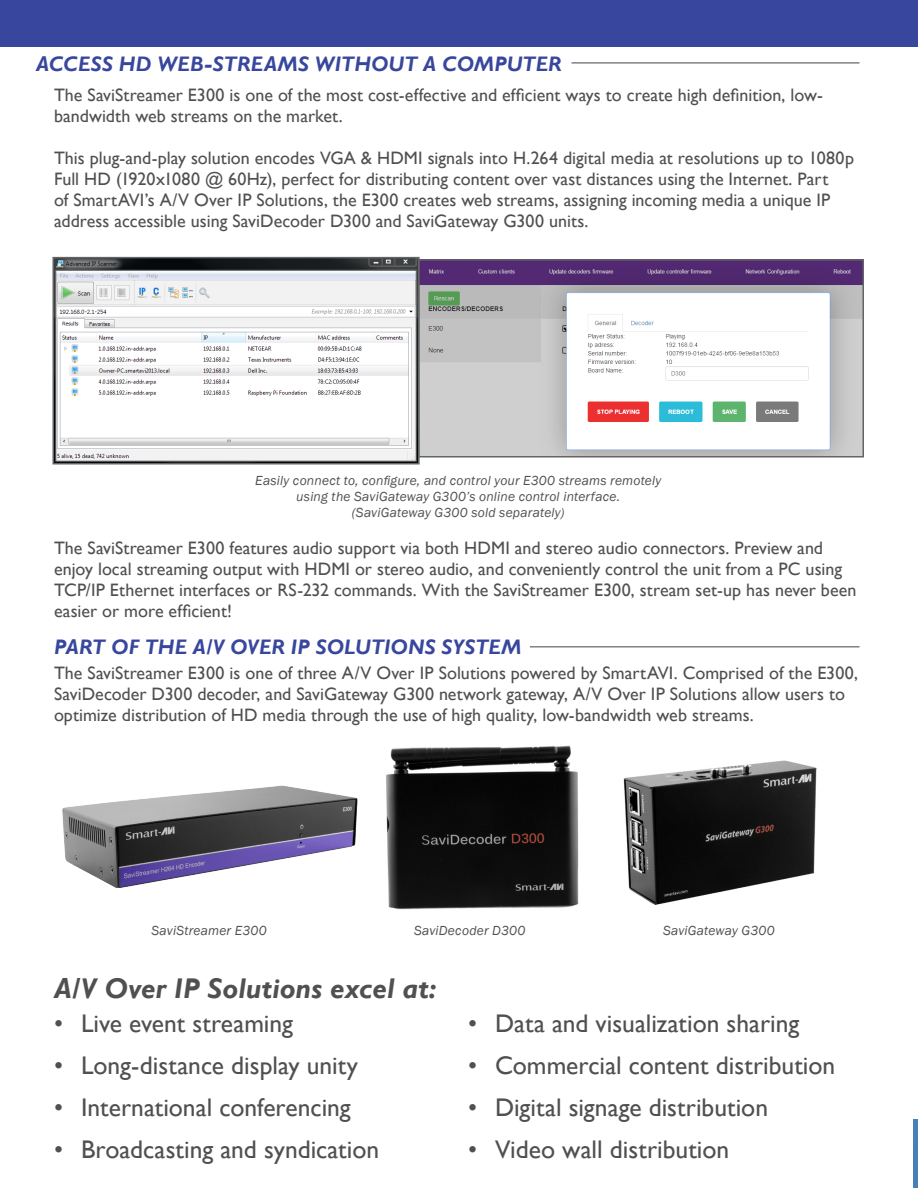
<style>
.page{position:relative;width:918px;height:1188px;background:#fff}
.page>*{position:absolute;margin:0;border:0;box-sizing:border-box;transform-origin:0 0}
.t1{font:italic 700 28.5px "Gill Sans";color:#505050}
.t2{font:25.5px "Gill Sans";color:#505050}
.t3{font:italic 700 21px "Gill Sans";letter-spacing:.005em;color:#38479d}
.t4{font:18px/21px "Gill Sans";color:#505050}
.t5{font:italic 13.5px/16.2px "Franklin Gothic";letter-spacing:.015em;color:#505052;text-align:center}
</style>
<div class="page">
<div style="left:0;top:0;width:918px;height:46px;background:#38479d"></div>
<img style="left:914px;top:1119px;width:4px;height:69px">
<hr style="left:572px;top:62px;width:288px;height:2px;background:#808285">
<hr style="left:530px;top:646px;width:330px;height:2px;background:#808285">
<img style="left:386px;top:745px;width:193px;height:165px">
<img style="left:62px;top:785px;width:296px;height:104px">
<img style="left:623px;top:760px;width:194px;height:145px">
<img style="left:55px;top:260px;width:362px;height:201px">
<div style="left:52px;top:257px;width:368px;height:207px;border:2px solid #626465"></div>
<img style="left:421px;top:262px;width:440px;height:193px">
<div style="left:418px;top:259px;width:446px;height:199px;border:2px solid #626465"></div>
<p class="t3" style="left:36px;top:51px;width:527px">ACCESS HD WEB-STREAMS WITHOUT A COMPUTER</p>
<p class="t4" style="left:54px;top:85px;width:770px">The SaviStreamer E300 is one of the most cost-effective and efficient ways to create high definition, low&shy;bandwidth web streams on the market.</p>
<p class="t4" style="left:54px;top:148px;width:802px">This plug-and-play solution encodes VGA &amp; HDMI signals into H.264 digital media at resolutions up to 1080p Full HD (1920x1080 @ 60Hz), perfect for distributing content over vast distances using the Internet. Part<br>of SmartAVI’s A/V Over IP Solutions, the E300 creates web streams, assigning incoming media a unique IP address accessible using SaviDecoder D300 and SaviGateway G300 units.</p>
<p class="t5" style="left:255px;top:473px;width:408px">Easily connect to, configure, and control your E300 streams remotely using the SaviGateway G300’s online control interface. (SaviGateway G300 sold separately)</p>
<p class="t4" style="left:54px;top:538px;width:804px">The SaviStreamer E300 features audio support via both HDMI and stereo audio connectors. Preview and enjoy local streaming output with HDMI or stereo audio, and conveniently control the unit from a PC using TCP/IP Ethernet interfaces or RS-232 commands. With the SaviStreamer E300, stream set-up has never been easier or more efficient!</p>
<p class="t3" style="left:54px;top:635px;width:469px">PART OF THE A/V OVER IP SOLUTIONS SYSTEM</p>
<p class="t4" style="left:54px;top:663px;width:806px">The SaviStreamer E300 is one of three A/V Over IP Solutions powered by SmartAVI. Comprised of the E300,<br>SaviDecoder D300 decoder, and SaviGateway G300 network gateway, A/V Over IP Solutions allow users to optimize distribution of HD media through the use of high quality, low-bandwidth web streams.</p>
<p class="t5" style="left:152px;top:923px;width:117px">SaviStreamer E300</p>
<p class="t5" style="left:414px;top:923px;width:113px">SaviDecoder D300</p>
<p class="t5" style="left:663px;top:923px;width:113px">SaviGateway G300</p>
<p class="t1" style="left:54px;top:972px;width:384px">A/V Over IP Solutions excel at:</p>
<p class="t2" style="left:54px;top:1009px;width:241px">• Live event streaming</p>
<p class="t2" style="left:54px;top:1051px;width:306px">• Long-distance display unity</p>
<p class="t2" style="left:54px;top:1093px;width:298px">• International conferencing</p>
<p class="t2" style="left:54px;top:1135px;width:327px">• Broadcasting and syndication</p>
<p class="t2" style="left:468px;top:1009px;width:333px">• Data and visualization sharing</p>
<p class="t2" style="left:468px;top:1051px;width:369px">• Commercial content distribution</p>
<p class="t2" style="left:468px;top:1093px;width:302px">• Digital signage distribution</p>
<p class="t2" style="left:468px;top:1135px;width:263px">• Video wall distribution</p>
</div>
